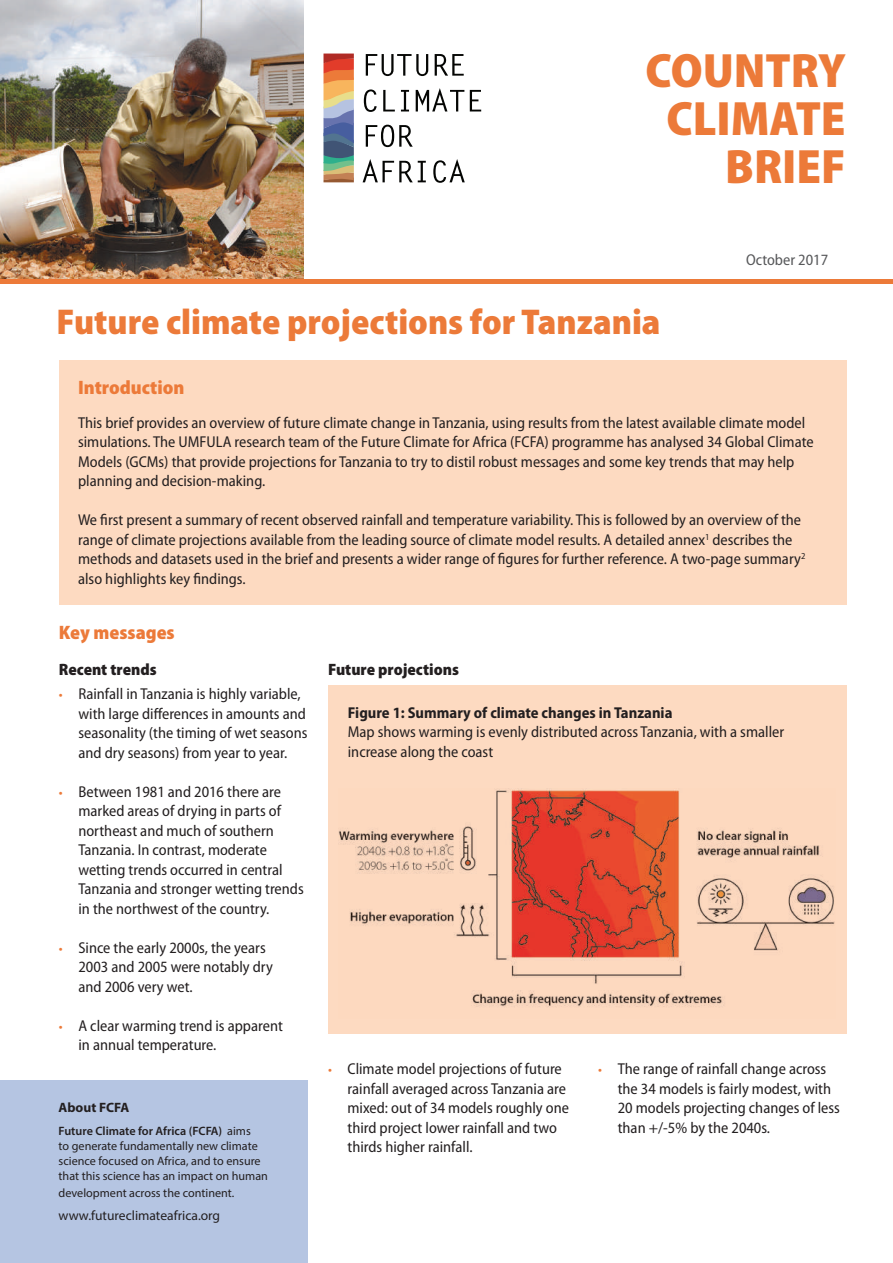
<style>
.page{position:relative;width:893px;height:1263px;background:#fff}
.page>*{position:absolute;margin:0;border:0;box-sizing:border-box;transform-origin:0 0}
.t1{font:900 semi-condensed 48.45px/48px "Myriad Pro";color:#ec7a39;text-align:right}
.t2{font:900 semi-condensed 36px "Myriad Pro";color:#ec7a39}
.t3{font:900 semi-condensed 19.5px "Myriad Pro";color:#ec7a39}
.t4{font:900 semi-condensed 16.5px "Myriad Pro";color:#231f20}
.t5{font:semi-condensed 15.75px/19.5px "Myriad Pro";color:#231f20}
.t6{font:700 semi-condensed 15.75px "Myriad Pro";color:#231f20}
.t7{font:semi-condensed 15.75px "Myriad Pro";color:#57585a}
.t8{font:13.5px "Myriad Pro";color:#231f20}
.t9{font:700 13.5px "Myriad Pro";color:#231f20}
.t10{font:12.15px/15px "Myriad Pro";color:#231f20}
.s1{font-size:14.25px;color:#ec7a39}
.s2{font-weight:600}
</style>
<div class="page">
<div style="left:59px;top:360px;width:787px;height:244px;background:#fddac1"></div>
<img style="left:0;top:0;width:304px;height:279px">
<div style="left:0;top:279px;width:893px;height:5px;background:#ec7a39"></div>
<div style="left:0;top:1080px;width:308px;height:183px;background:#b5c5e2"></div>
<svg style="left:323px;top:54px;width:31px;height:128px;background:#a0877a"></svg>
<svg style="left:366px;top:54px;width:62px;height:22px"></svg>
<svg style="left:435px;top:54px;width:29px;height:22px"></svg>
<svg style="left:364px;top:89px;width:13px;height:23px"></svg>
<svg style="left:383px;top:90px;width:12px;height:21px"></svg>
<svg style="left:401px;top:90px;width:8px;height:21px"></svg>
<svg style="left:416px;top:88px;width:48px;height:23px"></svg>
<svg style="left:470px;top:90px;width:11px;height:21px"></svg>
<svg style="left:366px;top:125px;width:47px;height:22px"></svg>
<svg style="left:363px;top:159px;width:63px;height:23px"></svg>
<svg style="left:433px;top:159px;width:32px;height:24px"></svg>
<div style="left:328px;top:685px;width:518px;height:349px;background:#fddac1"></div>
<img style="left:338px;top:788px;width:497px;height:219px">
<h1 class="t1" style="left:646px;top:48px;width:202px">COUNTRY<br>CLIMATE<br>BRIEF</h1>
<h2 class="t2" style="left:57px;top:302px;width:605px">Future climate projections for Tanzania</h2>
<p class="t7" style="left:746px;top:251px;width:84px">October 2017</p>
<p class="t3" style="left:78px;top:376px;width:108px">Introduction</p>
<p class="t5" style="left:78px;top:413px;width:737px">This brief provides an overview of future climate change in Tanzania, using results from the latest available climate model simulations. The UMFULA research team of the Future Climate for Africa (FCFA) programme has analysed 34 Global Climate Models (GCMs) that provide projections for Tanzania to try to distil robust messages and some key trends that may help planning and decision-making.</p>
<p class="t5" style="left:78px;top:511px;width:729px">We first present a summary of recent observed rainfall and temperature variability. This is followed by an overview of the range of climate projections available from the leading source of climate model results. A detailed annex<sup>1</sup> describes the methods and datasets used in the brief and presents a wider range of figures for further reference. A two-page summary<sup>2 </sup>also highlights key findings.</p>
<p class="t3" style="left:59px;top:622px;width:117px">Key messages</p>
<p class="t4" style="left:59px;top:660px;width:99px">Recent trends</p>
<p class="t5" style="left:78px;top:684px;width:231px;text-indent:-20px"><span class="s1">•</span> Rainfall in Tanzania is highly variable, with large differences in amounts and seasonality (the timing of wet seasons and dry seasons) from year to year.</p>
<p class="t5" style="left:78px;top:782px;width:227px;text-indent:-20px"><span class="s1">•</span> Between 1981 and 2016 there are marked areas of drying in parts of northeast and much of southern Tanzania. In contrast, moderate wetting trends occurred in central Tanzania and stronger wetting trends in the northwest of the country.</p>
<p class="t5" style="left:78px;top:938px;width:196px;text-indent:-20px"><span class="s1">•</span> Since the early 2000s, the years<br>2003 and 2005 were notably dry and 2006 very wet.</p>
<p class="t5" style="left:78px;top:1016px;width:206px;text-indent:-20px"><span class="s1">•</span> A clear warming trend is apparent in annual temperature.</p>
<p class="t9" style="left:59px;top:1099px;width:72px">About FCFA</p>
<p class="t10" style="left:59px;top:1123px;width:211px"><span class="s2">Future Climate for Africa (FCFA)</span> aims<br>to generate fundamentally new climate science focused on Africa, and to ensure that this science has an impact on human</p>
<p class="t10" style="left:59px;top:1185px;width:177px">development across the continent.</p>
<p class="t8" style="left:59px;top:1207px;width:163px">www.futureclimateafrica.org</p>
<p class="t4" style="left:328px;top:660px;width:132px">Future projections</p>
<p class="t6" style="left:348px;top:702px;width:326px">Figure 1: Summary of climate changes in Tanzania</p>
<p class="t5" style="left:348px;top:722px;width:438px">Map shows warming is evenly distributed across Tanzania, with a smaller increase along the coast</p>
<p class="t5" style="left:347px;top:1059px;width:223px;text-indent:-20px"><span class="s1">•</span> Climate model projections of future rainfall averaged across Tanzania are mixed: out of 34 models roughly one third project lower rainfall and two thirds higher rainfall.</p>
<p class="t5" style="left:618px;top:1059px;width:224px;text-indent:-20px"><span class="s1">•</span> The range of rainfall change across the 34 models is fairly modest, with 20 models projecting changes of less than +/-5% by the 2040s.</p>
</div>
